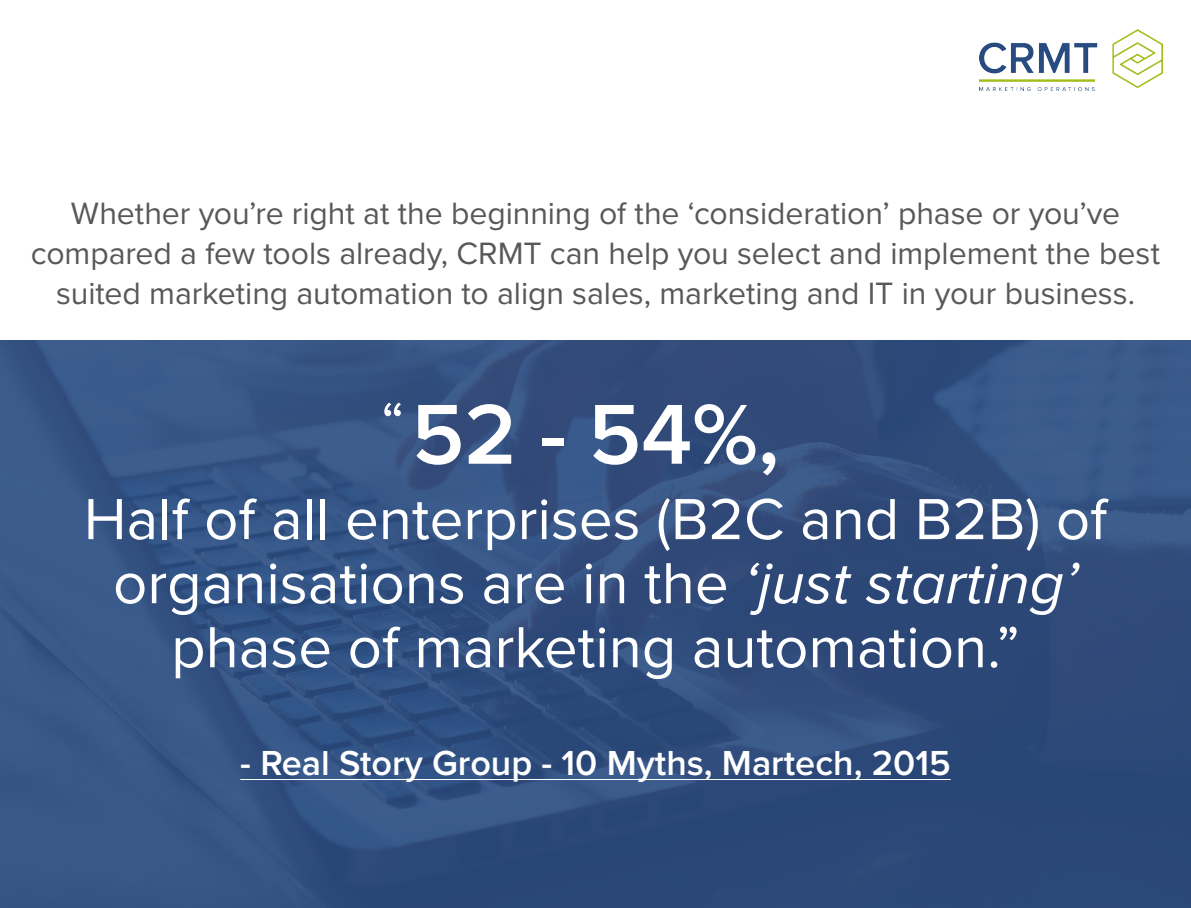
<style>
.page{position:relative;width:1191px;height:908px;background:#fff}
.page>*{position:absolute;margin:0;border:0;box-sizing:border-box;transform-origin:0 0}
.t1{font:600 88px "Proxima Nova";color:#fff}
.t2{font:60px/64px "Proxima Nova";color:#fff;text-align:center}
.t3{font:600 36px "Proxima Nova";color:#fff}
.t4{font:32px/40px "Proxima Nova";letter-spacing:-.005em;color:#57585a;text-align:center}
.s1{font-style:italic}
</style>
<div class="page">
<img style="left:979px;top:29px;width:183px;height:61px">
<div style="left:0;top:340px;width:1191px;height:567px;background:linear-gradient(to bottom,#365484,#2d4c7c)"></div>
<hr style="left:240px;top:778px;width:710px;height:1px;background:#fff">
<p class="t4" style="left:31px;top:194px;width:1130px">Whether you’re right at the beginning of the ‘consideration’ phase or you’ve compared a few tools already, CRMT can help you select and implement the best suited marketing automation to align sales, marketing and IT in your business.</p>
<p class="t2" style="left:381px;top:392px;width:25px">“</p>
<p class="t1" style="left:411px;top:381px;width:369px">52 - 54%,</p>
<p class="t2" style="left:84px;top:488px;width:1025px">Half of all enterprises (B2C and B2B) of organisations are in the <span class="s1">‘just starting’ </span>phase of marketing automation.”</p>
<p class="t3" style="left:240px;top:740px;width:712px">- Real Story Group - 10 Myths, Martech, 2015</p>
</div>
